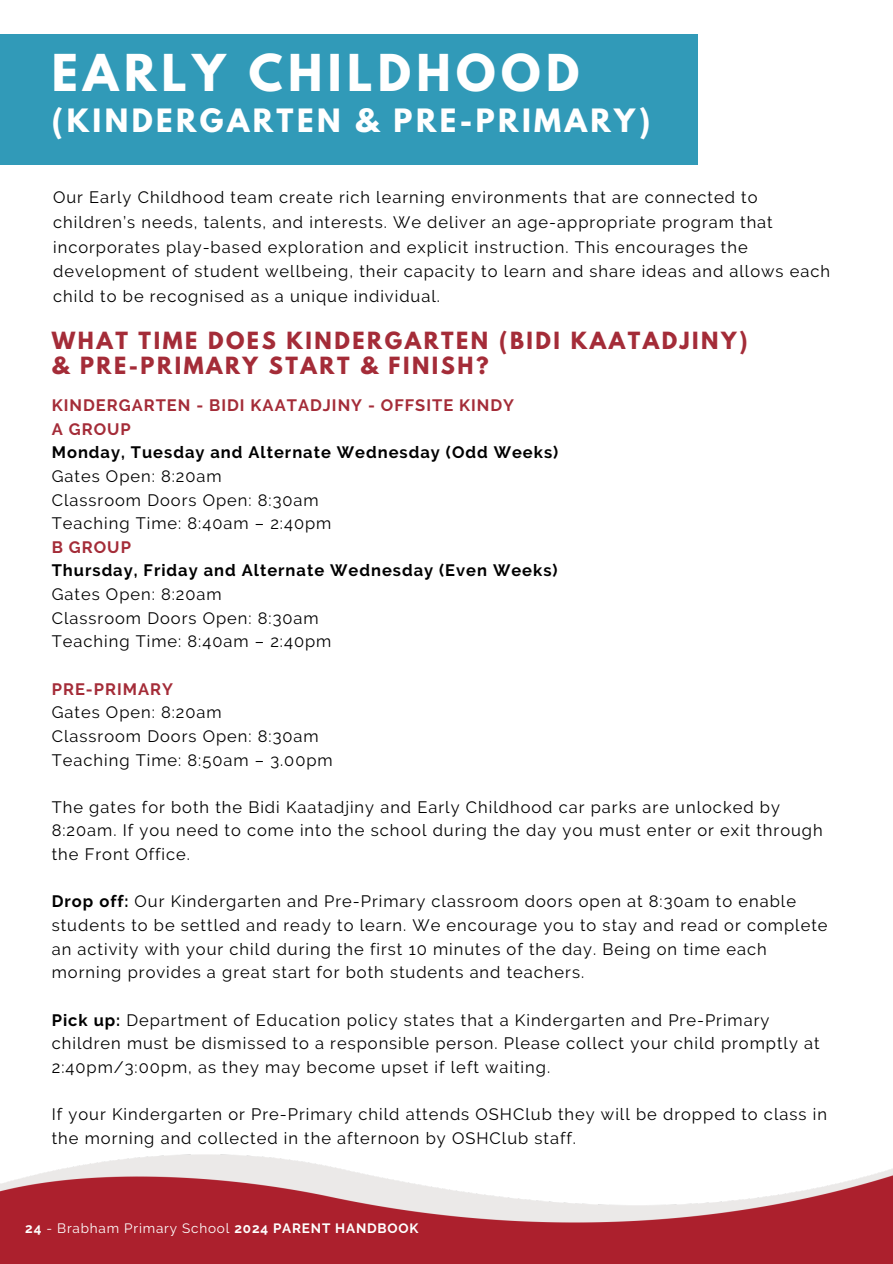
<style>
.page{position:relative;width:893px;height:1264px;background:#fff}
.page>*{position:absolute;margin:0;border:0;box-sizing:border-box;transform-origin:0 0}
.t1{font:700 45px "League Spartan";letter-spacing:.12em;color:#fff}
.t2{font:700 28.5px "League Spartan";letter-spacing:.12em;color:#fff}
.t3{font:700 21px/24.8px "League Spartan";letter-spacing:.12em;color:#a42c38}
.t4{font:16.5px/23.7px "Raleway";letter-spacing:.06em;color:#000}
.t5{font:700 16.5px "Raleway";letter-spacing:.06em;color:#000}
.t6{font:700 16.5px/23.7px "Raleway";letter-spacing:.06em;color:#a42c38}
.t7{font:13.5px "Raleway";letter-spacing:.06em;color:#fefffe}
.s1{font-weight:700}
</style>
<div class="page">
<img style="left:0;top:1154px;width:892px;height:109px">
<div style="left:0;top:35px;width:697px;height:129px;background:#319ab8"></div>
<h1 class="t1" style="left:52px;top:50px;width:529px">EARLY CHILDHOOD</h1>
<h2 class="t2" style="left:52px;top:106px;width:600px">(KINDERGARTEN &amp; PRE-PRIMARY)</h2>
<p class="t4" style="left:53px;top:185px;width:778px;line-height:24.8px">Our Early Childhood team create rich learning environments that are connected to children’s needs, talents, and interests. We deliver an age-appropriate program that incorporates play-based exploration and explicit instruction. This encourages the development of student wellbeing, their capacity to learn and share ideas and allows each child to be recognised as a unique individual.</p>
<p class="t3" style="left:52px;top:331px;width:697px">WHAT TIME DOES KINDERGARTEN (BIDI KAATADJINY) &amp; PRE-PRIMARY START &amp; FINISH?</p>
<p class="t6" style="left:52px;top:393px;width:464px">KINDERGARTEN - BIDI KAATADJINY - OFFSITE KINDY<br>A GROUP</p>
<p class="t5" style="left:52px;top:443px;width:508px">Monday, Tuesday and Alternate Wednesday (Odd Weeks)</p>
<p class="t4" style="left:52px;top:464px;width:281px">Gates Open: 8:20am<br>Classroom Doors Open: 8:30am<br>Teaching Time: 8:40am – 2:40pm</p>
<p class="t6" style="left:52px;top:535px;width:81px">B GROUP</p>
<p class="t5" style="left:52px;top:561px;width:507px">Thursday, Friday and Alternate Wednesday (Even Weeks)</p>
<p class="t4" style="left:52px;top:582px;width:281px">Gates Open: 8:20am<br>Classroom Doors Open: 8:30am<br>Teaching Time: 8:40am – 2:40pm</p>
<p class="t6" style="left:52px;top:677px;width:123px">PRE-PRIMARY</p>
<p class="t4" style="left:52px;top:700px;width:282px">Gates Open: 8:20am<br>Classroom Doors Open: 8:30am<br>Teaching Time: 8:50am – 3.00pm</p>
<p class="t4" style="left:52px;top:795px;width:772px">The gates for both the Bidi Kaatadjiny and Early Childhood car parks are unlocked by<br>8:20am. If you need to come into the school during the day you must enter or exit through the Front Office.</p>
<p class="t4" style="left:52px;top:889px;width:777px"><span class="s1">Drop off:</span> Our Kindergarten and Pre-Primary classroom doors open at 8:30am to enable students to be settled and ready to learn. We encourage you to stay and read or complete an activity with your child during the first 10 minutes of the day. Being on time each morning provides a great start for both students and teachers.</p>
<p class="t4" style="left:52px;top:1007px;width:769px"><span class="s1">Pick up:</span> Department of Education policy states that a Kindergarten and Pre-Primary children must be dismissed to a responsible person. Please collect your child promptly at<br>2:40pm/3:00pm, as they may become upset if left waiting.</p>
<p class="t4" style="left:52px;top:1102px;width:776px">If your Kindergarten or Pre-Primary child attends OSHClub they will be dropped to class in the morning and collected in the afternoon by OSHClub staff.</p>
<p class="t7" style="left:25px;top:1220px;width:395px"><span class="s1">24</span> - Brabham Primary School <span class="s1">2024 PARENT HANDBOOK</span></p>
</div>
